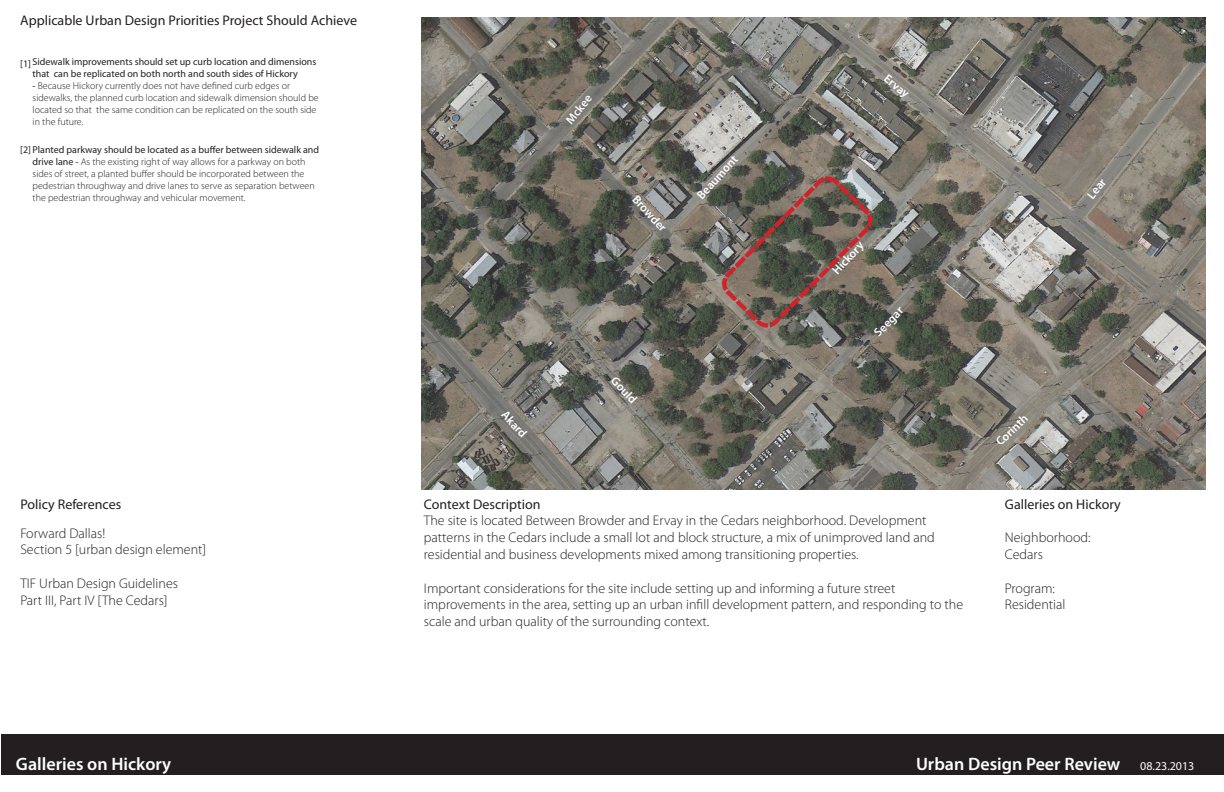
<style>
.page{position:relative;width:1224px;height:792px;background:#fff}
.page>*{position:absolute;margin:0;border:0;box-sizing:border-box;transform-origin:0 0}
.t1{font:600 18px "Myriad Pro";color:#fff}
.t2{font:300 14px/16.8px "Myriad Pro";color:#231f20}
.t3{font:14px "Myriad Pro";color:#231f20}
.t4{font:600 12.1px "Myriad Pro";color:#fff}
.t5{font:12px "Myriad Pro";color:#fff}
.t6{font:300 10px/12px "Myriad Pro";color:#231f20}
.t7{font:10px/12px "Myriad Pro";color:#231f20}
.s1{font-weight:400}
</style>
<div class="page">
<img style="left:422px;top:17px;width:784px;height:472px">
<div style="left:1px;top:734px;width:1223px;height:40px;background:#231f20"></div>
<svg style="left:719px;top:173px;width:156px;height:159px;background:#6d6258"></svg>
<p class="t3" style="left:20px;top:12px;width:338px">Applicable Urban Design Priorities Project Should Achieve</p>
<p class="t7" style="left:20px;top:57px;width:12px">[1]</p>
<p class="t7" style="left:33px;top:56px;width:285px">Sidewalk improvements should set up curb location and dimensions that can be replicated on both north and south sides of Hickory</p>
<p class="t6" style="left:33px;top:80px;width:288px"><span class="s1">-</span> Because Hickory currently does not have defined curb edges or sidewalks, the planned curb location and sidewalk dimension should be located so that the same condition can be replicated on the south side in the future.</p>
<p class="t6" style="left:33px;top:156px;width:284px"><span class="s1">drive lane -</span> As the existing right of way allows for a parkway on both sides of street, a planted buffer should be incorporated between the pedestrian throughway and drive lanes to serve as separation between the pedestrian throughway and vehicular movement.</p>
<p class="t7" style="left:20px;top:144px;width:300px">[2]Planted parkway should be located as a buffer between sidewalk and</p>
<p class="t3" style="left:20px;top:495px;width:102px">Policy References</p>
<p class="t2" style="left:20px;top:525px;width:86px">Forward Dallas!</p>
<p class="t2" style="left:20px;top:541px;width:187px">Section 5 [urban design element]</p>
<p class="t2" style="left:20px;top:575px;width:159px">TIF Urban Design Guidelines</p>
<p class="t2" style="left:20px;top:592px;width:149px">Part III, Part IV [The Cedars]</p>
<p class="t4" style="left:562px;top:118px;width:35px;rotate:-51deg">Mckee</p>
<p class="t4" style="left:640px;top:192px;width:46px;rotate:47deg">Browder</p>
<p class="t4" style="left:693px;top:192px;width:56px;rotate:-48deg">Beaumont</p>
<p class="t4" style="left:509px;top:407px;width:33px;rotate:47deg">Akard</p>
<p class="t4" style="left:619px;top:373px;width:33px;rotate:47deg">Gould</p>
<p class="t4" style="left:890px;top:71px;width:30px;rotate:38deg">Ervay</p>
<p class="t4" style="left:829px;top:268px;width:42px;rotate:-48deg">Hickory</p>
<p class="t4" style="left:871px;top:329px;width:38px;rotate:-46deg">Seegar</p>
<p class="t3" style="left:424px;top:495px;width:118px">Context Description</p>
<p class="t2" style="left:424px;top:512px;width:513px">The site is located Between Browder and Ervay in the Cedars neighborhood. Development patterns in the Cedars include a small lot and block structure, a mix of unimproved land and residential and business developments mixed among transitioning properties.</p>
<p class="t2" style="left:424px;top:580px;width:541px">Important considerations for the site include setting up and informing a future street improvements in the area, setting up an urban infill development pattern, and responding to the scale and urban quality of the surrounding context.</p>
<p class="t4" style="left:1084px;top:192px;width:24px;rotate:-51deg">Lear</p>
<p class="t4" style="left:992px;top:438px;width:41px;rotate:-43deg">Corinth</p>
<p class="t3" style="left:1005px;top:495px;width:117px">Galleries on Hickory</p>
<p class="t2" style="left:1005px;top:529px;width:87px">Neighborhood:</p>
<p class="t2" style="left:1005px;top:546px;width:40px">Cedars</p>
<p class="t2" style="left:1005px;top:580px;width:52px">Program:</p>
<p class="t2" style="left:1005px;top:596px;width:62px">Residential</p>
<p class="t1" style="left:16px;top:753px;width:157px">Galleries on Hickory</p>
<p class="t1" style="left:916px;top:753px;width:206px">Urban Design Peer Review</p>
<p class="t5" style="left:1140px;top:759px;width:56px">08.23.2013</p>
</div>
